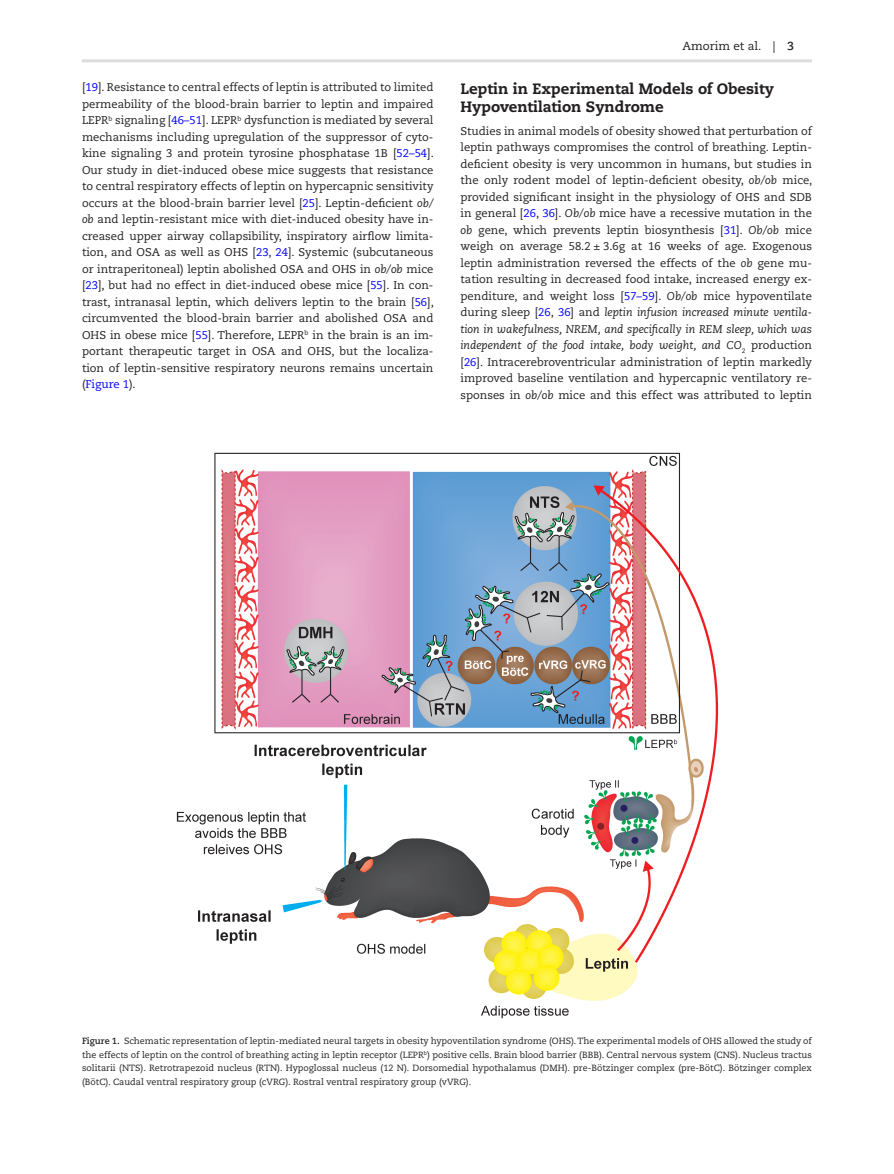
<style>
.page{position:relative;width:894px;height:1174px;background:#fff}
.page>*{position:absolute;margin:0;border:0;box-sizing:border-box;transform-origin:0 0}
.REV_HeadA{font:800 15px/18px "Caecilia LT Std";color:#231f20}
.t1{font:11.7px "Caecilia LT Std";color:#231f20}
.REV_TextInd{font:11.25px/16.5px "Caecilia LT Std";color:#231f20;text-align:justify}
.REV_Text{font:11.25px/16.5px "Caecilia LT Std";color:#231f20;text-align:justify}
.REV_FigCapt{font:9px/13.5px "Caecilia LT Std";color:#231f20;text-align:justify}
.s1{font-weight:700}
.s2{color:#00f}
.s3{font-style:italic}
</style>
<div class="page">
<hr style="left:82px;top:59px;width:729px;height:3px;background:#dcdddf">
<img style="left:176px;top:453px;width:541px;height:566px">
<p class="t1" style="left:682px;top:40px;width:113px">Amorim et al. | <span class="s1">3</span></p>
<p class="REV_TextInd" style="left:82px;top:79px;width:353px">[<span class="s2">19</span>]. Resistance to central effects of leptin is attributed to limited permeability of the blood-brain barrier to leptin and impaired LEPR<sup>b</sup> signaling [<span class="s2">46–51</span>]. LEPR<sup>b</sup> dysfunction is mediated by several mechanisms including upregulation of the suppressor of cyto&shy;kine signaling 3 and protein tyrosine phosphatase 1B [<span class="s2">52–54</span>].<br>Our study in diet-induced obese mice suggests that resistance to central respiratory effects of leptin on hypercapnic sensitivity occurs at the blood-brain barrier level [<span class="s2">25</span>]. Leptin-deficient <span class="s3">ob/ ob</span> and leptin-resistant mice with diet-induced obesity have in&shy;creased upper airway collapsibility, inspiratory airflow limita&shy;tion, and OSA as well as OHS [<span class="s2">23</span>, <span class="s2">24</span>]. Systemic (subcutaneous or intraperitoneal) leptin abolished OSA and OHS in <span class="s3">ob/ob</span> mice [<span class="s2">23</span>], but had no effect in diet-induced obese mice [<span class="s2">55</span>]. In con&shy;trast, intranasal leptin, which delivers leptin to the brain [<span class="s2">56</span>], circumvented the blood-brain barrier and abolished OSA and OHS in obese mice [<span class="s2">55</span>]. Therefore, LEPR<sup>b</sup> in the brain is an im&shy;portant therapeutic target in OSA and OHS, but the localiza&shy;tion of leptin-sensitive respiratory neurons remains uncertain (<span class="s2">Figure 1</span>).</p>
<h2 class="REV_HeadA" style="left:460px;top:80px;width:315px">Leptin in Experimental Models of Obesity<br>Hypoventilation Syndrome</h2>
<p class="REV_Text" style="left:460px;top:123px;width:353px">Studies in animal models of obesity showed that perturbation of leptin pathways compromises the control of breathing. Leptin&shy;deficient obesity is very uncommon in humans, but studies in the only rodent model of leptin-deficient obesity, <span class="s3">ob/ob</span> mice, provided significant insight in the physiology of OHS and SDB in general [<span class="s2">26</span>, <span class="s2">36</span>]. <span class="s3">Ob/ob</span> mice have a recessive mutation in the <span class="s3">ob</span> gene, which prevents leptin biosynthesis [<span class="s2">31</span>]. <span class="s3">Ob/ob</span> mice weigh on average 58.2 ± 3.6g at 16 weeks of age. Exogenous leptin administration reversed the effects of the <span class="s3">ob</span> gene mu&shy;tation resulting in decreased food intake, increased energy ex&shy;penditure, and weight loss [<span class="s2">57–59</span>]. <span class="s3">Ob/ob</span> mice hypoventilate during sleep [<span class="s2">26</span>, <span class="s2">36</span>] and <span class="s3">leptin infusion increased minute ventila&shy;tion in wakefulness, NREM, and specifically in REM sleep, which was independent of the food intake, body weight, and CO</span><sub>2</sub> production [<span class="s2">26</span>]. Intracerebroventricular administration of leptin markedly improved baseline ventilation and hypercapnic ventilatory re&shy;sponses in <span class="s3">ob/ob</span> mice and this effect was attributed to leptin</p>
<p class="REV_FigCapt" style="left:82px;top:1034px;width:731px"><span class="s1">Figure 1.</span> Schematic representation of leptin-mediated neural targets in obesity hypoventilation syndrome (OHS). The experimental models of OHS allowed the study of the effects of leptin on the control of breathing acting in leptin receptor (LEPR<sup>b</sup>) positive cells. Brain blood barrier (BBB). Central nervous system (CNS). Nucleus tractus solitarii (NTS). Retrotrapezoid nucleus (RTN). Hypoglossal nucleus (12 N). Dorsomedial hypothalamus (DMH). pre-Bötzinger complex (pre-BötC). Bötzinger complex (BötC). Caudal ventral respiratory group (cVRG). Rostral ventral respiratory group (vVRG).</p>
</div>
